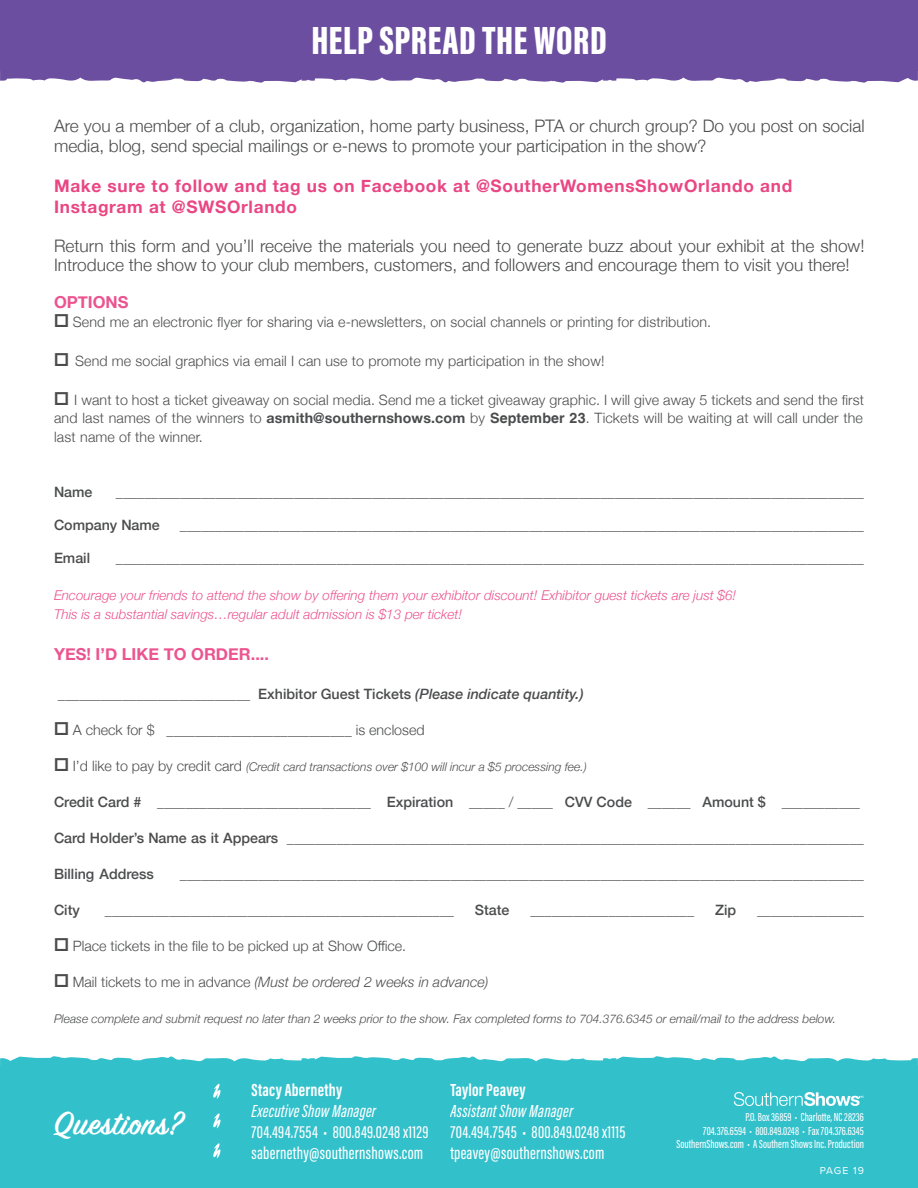
<style>
.page{position:relative;width:918px;height:1188px;background:#fff}
.page>*{position:absolute;margin:0;border:0;box-sizing:border-box;transform-origin:0 0}
.t1{font:900 40.5px "Acumin Pro Extra Cond";letter-spacing:.015em;color:#fff}
.t2{font:600 36px "Sign Painter House Script";letter-spacing:.02em;color:#fff}
.t3{font:500 18px/21px "Acumin Pro Extra Cond";letter-spacing:.015em;color:#fff}
.t4{font:italic 500 18px "Acumin Pro Extra Cond";letter-spacing:.015em;color:#fff}
.t5{font:700 18px "Acumin Pro Extra Cond";letter-spacing:.015em;color:#fff}
.t6{font:300 17.25px/19.5px "Helvetica Neue";color:#4b4c4d}
.t7{font:700 17.25px/20.7px "Helvetica Neue";letter-spacing:.04em;color:#e94683}
.t8{font:700 16.5px "Helvetica Neue";color:#eb5490}
.t9{font:300 14.25px/19.4px "Helvetica Neue";letter-spacing:.01em;color:#4b4c4d}
.t10{font:italic 300 14.25px "Helvetica Neue";color:#4b4c4d}
.t11{font:500 14.25px "Helvetica Neue";color:#4b4c4d}
.t12{font:italic 300 13.5px/19.5px "Helvetica Neue";color:#eb5490}
.t13{font:italic 300 12px "Helvetica Neue";color:#4b4c4d}
.t14{font:500 12px/13.5px "Acumin Pro Extra Cond";letter-spacing:.005em;color:#fff;text-align:right}
.t15{font:10.5px "Proxima Nova";letter-spacing:.08em;color:#fff}
.s1{font-family:"Proxima Nova Extrabld";font-weight:400;font-size:22.5px}
.s2{font-weight:700}
.s3{font-family:"Helvetica";font-weight:700}
.s4{font-weight:500}
.s5{font-weight:500;font-style:italic}
.s6{font-family:"Proxima Nova Extrabld";font-weight:400;font-style:normal;font-size:22.5px}
.s7{font-style:normal;font-size:14.25px}
.s8{font-style:normal}
</style>
<div class="page">
<div style="left:0;top:0;width:918px;height:63px;background:#6c4ea0"></div>
<svg style="left:0;top:63px;width:918px;height:20px;background:#8066ad"></svg>
<div style="left:0;top:1066px;width:918px;height:122px;background:#32c0cb"></div>
<svg style="left:213px;top:1113px;width:8px;height:16px"></svg>
<svg style="left:213px;top:1143px;width:8px;height:15px"></svg>
<svg style="left:0;top:1056px;width:918px;height:50px"></svg>
<p class="t1" style="left:311px;top:15px;width:297px">HELP SPREAD THE WORD</p>
<p class="t6" style="left:54px;top:115px;width:812px">Are you a member of a club, organization, home party business, PTA or church group? Do you post on social media, blog, send special mailings or e-news to promote your participation in the show?</p>
<p class="t7" style="left:54px;top:176px;width:740px">Make sure to follow and tag us on Facebook at @SoutherWomensShowOrlando and<br>Instagram at @SWSOrlando</p>
<p class="t6" style="left:54px;top:234px;width:812px">Return this form and you’ll receive the materials you need to generate buzz about your exhibit at the show!<br>Introduce the show to your club members, customers, and followers and encourage them to visit you there!</p>
<p class="t8" style="left:54px;top:289px;width:76px">OPTIONS</p>
<p class="t9" style="left:54px;top:312px;width:659px"><span class="s1">☐</span> Send me an electronic flyer for sharing via e-newsletters, on social channels or printing for distribution.</p>
<p class="t9" style="left:54px;top:351px;width:552px"><span class="s1">☐</span> Send me social graphics via email I can use to promote my participation in the show!</p>
<p class="t9" style="left:54px;top:390px;width:811px"><span class="s1">☐</span> I want to host a ticket giveaway on social media. Send me a ticket giveaway graphic. I will give away 5 tickets and send the fi rst</p>
<p class="t9" style="left:54px;top:407px;width:810px">and last names of the winners to <span class="s2">asmith@southernshows.com</span> by <span class="s3">September 23</span>. Tickets will be waiting at will call under the last name of the winner.</p>
<p class="t11" style="left:54px;top:481px;width:40px">Name</p>
<p class="t9" style="left:116px;top:481px;width:750px">_________________________________________________________________________________________________________</p>
<p class="t11" style="left:54px;top:514px;width:107px">Company Name</p>
<p class="t9" style="left:180px;top:514px;width:686px">________________________________________________________________________________________________</p>
<p class="t11" style="left:54px;top:547px;width:38px">Email</p>
<p class="t9" style="left:116px;top:547px;width:750px">_________________________________________________________________________________________________________</p>
<p class="t12" style="left:54px;top:584px;width:684px">Encourage your friends to attend the show by offering them your exhibitor discount! Exhibitor guest tickets are just $6!<br>This is a substantial savings…regular adult admission is $13 per ticket!</p>
<p class="t8" style="left:54px;top:641px;width:217px">YES! I’D LIKE TO ORDER....</p>
<p class="t9" style="left:58px;top:684px;width:527px">___________________________ <span class="s4">Exhibitor Guest Tickets</span> <span class="s5">(Please indicate quantity.)</span></p>
<p class="t9" style="left:54px;top:720px;width:372px"><span class="s1">☐</span> A check for $ __________________________ is enclosed</p>
<p class="t13" style="left:54px;top:758px;width:534px"><span class="s6">☐</span> <span class="s7">I’d like to pay by credit card</span> (Credit card transactions over $100 will incur a $5 processing fee.)</p>
<p class="t9" style="left:54px;top:792px;width:808px"><span class="s4">Credit Card #</span> ______________________________ <span class="s4">Expiration</span> _____ / _____ <span class="s4">CVV Code</span> ______ <span class="s4">Amount $</span> ___________</p>
<p class="t9" style="left:54px;top:828px;width:812px"><span class="s4">Card Holder’s Name as it Appears</span> _________________________________________________________________________________</p>
<p class="t11" style="left:54px;top:863px;width:101px">Billing Address</p>
<p class="t9" style="left:180px;top:864px;width:686px">________________________________________________________________________________________________</p>
<p class="t11" style="left:54px;top:899px;width:27px">City</p>
<p class="t9" style="left:105px;top:900px;width:351px">_________________________________________________</p>
<p class="t11" style="left:475px;top:899px;width:36px">State</p>
<p class="t9" style="left:530px;top:900px;width:165px">_______________________</p>
<p class="t11" style="left:715px;top:899px;width:23px">Zip</p>
<p class="t9" style="left:757px;top:900px;width:108px">_______________</p>
<p class="t9" style="left:54px;top:936px;width:354px"><span class="s1">☐</span> Place tickets in the fi le to be picked up at Show Office.</p>
<p class="t10" style="left:54px;top:971px;width:436px"><span class="s6">☐</span> <span class="s8">Mail tickets to me in advance</span> (Must be ordered 2 weeks in advance)</p>
<p class="t13" style="left:54px;top:1010px;width:784px">Please complete and submit request no later than 2 weeks prior to the show. Fax completed forms to 704.376.6345 or email/mail to the address below.</p>
<h2 class="t2" style="left:54px;top:1101px;width:130px">Questions?</h2>
<p class="t5" style="left:252px;top:1079px;width:92px">Stacy Abernethy</p>
<p class="t4" style="left:252px;top:1100px;width:126px">Executive Show Manager</p>
<p class="t3" style="left:252px;top:1122px;width:178px">704.494.7554 • 800.849.0248 x1129 sabernethy@southernshows.com</p>
<p class="t5" style="left:450px;top:1079px;width:77px">Taylor Peavey</p>
<p class="t4" style="left:450px;top:1100px;width:124px">Assistant Show Manager</p>
<p class="t3" style="left:450px;top:1122px;width:177px">704.494.7545 • 800.849.0248 x1115 tpeavey@southernshows.com</p>
<p class="t14" style="left:676px;top:1111px;width:189px">P.O. Box 36859 • Charlotte, NC 28236<br>704.376.6594 • 800.849.0248 • Fax 704.376.6345<br>SouthernShows.com • A Southern Shows Inc. Production</p>
<p class="t15" style="left:820px;top:1163px;width:46px">PAGE 19</p>
</div>
